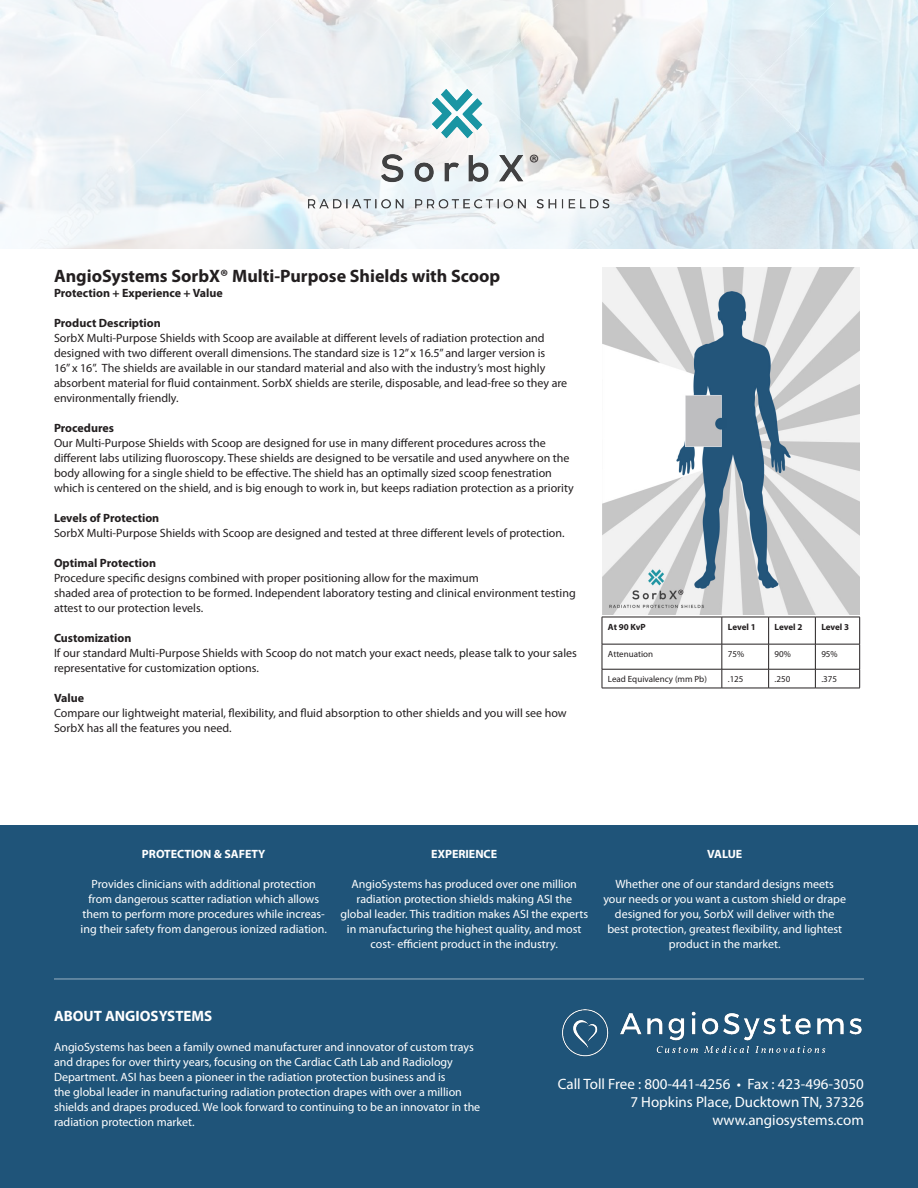
<style>
.page{position:relative;width:918px;height:1188px;background:#fff}
.page>*{position:absolute;margin:0;border:0;box-sizing:border-box;transform-origin:0 0}
.t1{font:24px "Myriad Pro";color:#231f20}
.t2{font:700 18px "Myriad Pro";color:#231f20}
.t3{font:15px/18px "Myriad Pro";color:#fff;text-align:right}
.t4{font:700 15px "Myriad Pro";color:#fff}
.Paragraph_Style_1{font:12px/15px "Myriad Pro";color:#231f20}
.t5{font:12px/15px "Myriad Pro";color:#fff;text-align:center}
.Paragraph_Style_1-2{font:700 12px "Myriad Pro";color:#231f20}
.t6{font:700 12px "Myriad Pro";color:#fff}
.t7{font:9px "Myriad Pro";color:#231f20}
.t8{font:700 9px "Myriad Pro";letter-spacing:-.01em;color:#231f20}
</style>
<div class="page">
<img style="left:0;top:1px;width:918px;height:247px">
<div style="left:0;top:825px;width:918px;height:363px;background:#1f5479"></div>
<div style="left:273px;top:55px;width:370px;height:189px;background:#fff;opacity:.65"></div>
<img style="left:304px;top:85px;width:308px;height:128px">
<img style="left:562px;top:1009px;width:300px;height:47px">
<hr style="left:54px;top:978px;width:810px;height:2px;background:#fff">
<hr style="left:602px;top:617px;width:120px;height:1px;background:#231f20">
<hr style="left:722px;top:617px;width:47px;height:1px;background:#231f20">
<hr style="left:769px;top:617px;width:46px;height:1px;background:#231f20">
<hr style="left:815px;top:617px;width:45px;height:1px;background:#231f20">
<hr style="left:602px;top:644px;width:120px;height:1px;background:#231f20">
<hr style="left:722px;top:644px;width:47px;height:1px;background:#231f20">
<hr style="left:769px;top:644px;width:46px;height:1px;background:#231f20">
<hr style="left:815px;top:644px;width:45px;height:1px;background:#231f20">
<hr style="left:602px;top:669px;width:120px;height:1px;background:#231f20">
<svg style="left:602px;top:617px;width:1px;height:71px"></svg>
<hr style="left:722px;top:669px;width:47px;height:1px;background:#231f20">
<svg style="left:722px;top:617px;width:1px;height:71px"></svg>
<hr style="left:769px;top:669px;width:46px;height:1px;background:#231f20">
<svg style="left:768px;top:617px;width:1px;height:71px"></svg>
<hr style="left:815px;top:669px;width:45px;height:1px;background:#231f20">
<svg style="left:815px;top:617px;width:1px;height:71px"></svg>
<svg style="left:859px;top:617px;width:1px;height:71px"></svg>
<hr style="left:602px;top:688px;width:120px;height:1px;background:#231f20">
<hr style="left:722px;top:688px;width:47px;height:1px;background:#231f20">
<hr style="left:769px;top:688px;width:46px;height:1px;background:#231f20">
<hr style="left:815px;top:688px;width:45px;height:1px;background:#231f20">
<img style="left:602px;top:268px;width:258px;height:346px">
<h1 class="t1" style="left:529px;top:150px;width:12px">®</h1>
<p class="t2" style="left:54px;top:266px;width:448px">AngioSystems SorbX® Multi-Purpose Shields with Scoop</p>
<p class="Paragraph_Style_1-2" style="left:54px;top:286px;width:170px">Protection + Experience + Value</p>
<p class="Paragraph_Style_1-2" style="left:54px;top:316px;width:108px">Product Description</p>
<p class="Paragraph_Style_1" style="left:54px;top:330px;width:515px">SorbX Multi-Purpose Shields with Scoop are available at different levels of radiation protection and designed with two different overall dimensions. The standard size is 12” x 16.5” and larger version is<br>16” x 16”. The shields are available in our standard material and also with the industry’s most highly absorbent material for fluid containment. SorbX shields are sterile, disposable, and lead-free so they are environmentally friendly.</p>
<p class="Paragraph_Style_1-2" style="left:54px;top:421px;width:62px">Procedures</p>
<p class="Paragraph_Style_1" style="left:54px;top:435px;width:521px">Our Multi-Purpose Shields with Scoop are designed for use in many different procedures across the different labs utilizing fluoroscopy. These shields are designed to be versatile and used anywhere on the body allowing for a single shield to be effective. The shield has an optimally sized scoop fenestration which is centered on the shield, and is big enough to work in, but keeps radiation protection as a priority</p>
<p class="Paragraph_Style_1-2" style="left:54px;top:511px;width:107px">Levels of Protection</p>
<p class="Paragraph_Style_1" style="left:54px;top:525px;width:512px">SorbX Multi-Purpose Shields with Scoop are designed and tested at three different levels of protection.</p>
<p class="Paragraph_Style_1-2" style="left:54px;top:556px;width:104px">Optimal Protection</p>
<p class="Paragraph_Style_1" style="left:54px;top:570px;width:426px">Procedure specific designs combined with proper positioning allow for the maximum</p>
<p class="Paragraph_Style_1" style="left:54px;top:585px;width:523px">shaded area of protection to be formed. Independent laboratory testing and clinical environment testing attest to our protection levels.</p>
<p class="Paragraph_Style_1-2" style="left:54px;top:631px;width:79px">Customization</p>
<p class="Paragraph_Style_1" style="left:54px;top:645px;width:525px">If our standard Multi-Purpose Shields with Scoop do not match your exact needs, please talk to your sales representative for customization options.</p>
<p class="Paragraph_Style_1-2" style="left:54px;top:691px;width:32px">Value</p>
<p class="Paragraph_Style_1" style="left:54px;top:705px;width:514px">Compare our lightweight material, flexibility, and fluid absorption to other shields and you will see how<br>SorbX has all the features you need.</p>
<p class="t8" style="left:608px;top:622px;width:39px">At 90 KvP</p>
<p class="t8" style="left:728px;top:622px;width:29px">Level 1</p>
<p class="t8" style="left:775px;top:622px;width:29px">Level 2</p>
<p class="t8" style="left:821px;top:622px;width:29px">Level 3</p>
<p class="t7" style="left:608px;top:649px;width:47px">Attenuation</p>
<p class="t7" style="left:728px;top:649px;width:18px">75%</p>
<p class="t7" style="left:775px;top:649px;width:18px">90%</p>
<p class="t7" style="left:821px;top:649px;width:18px">95%</p>
<p class="t7" style="left:608px;top:674px;width:100px">Lead Equivalency (mm Pb)</p>
<p class="t7" style="left:728px;top:674px;width:17px">.125</p>
<p class="t7" style="left:775px;top:674px;width:17px">.250</p>
<p class="t7" style="left:821px;top:674px;width:17px">.375</p>
<p class="t6" style="left:142px;top:847px;width:125px">PROTECTION &amp; SAFETY</p>
<p class="t5" style="left:81px;top:877px;width:248px">Provides clinicians with additional protection from dangerous scatter radiation which allows them to perform more procedures while increas&shy;ing their safety from dangerous ionized radiation.</p>
<p class="t6" style="left:431px;top:847px;width:67px">EXPERIENCE</p>
<p class="t5" style="left:340px;top:877px;width:249px">AngioSystems has produced over one million radiation protection shields making ASI the global leader. This tradition makes ASI the experts in manufacturing the highest quality, and most cost- efficient product in the industry.</p>
<p class="t6" style="left:707px;top:847px;width:37px">VALUE</p>
<p class="t5" style="left:603px;top:877px;width:244px">Whether one of our standard designs meets your needs or you want a custom shield or drape designed for you, SorbX will deliver with the best protection, greatest flexibility, and lightest product in the market.</p>
<p class="t4" style="left:54px;top:1008px;width:160px">ABOUT ANGIOSYSTEMS</p>
<p class="t5" style="left:54px;top:1040px;width:428px;text-align:left">AngioSystems has been a family owned manufacturer and innovator of custom trays and drapes for over thirty years, focusing on the Cardiac Cath Lab and Radiology Department. ASI has been a pioneer in the radiation protection business and is<br>the global leader in manufacturing radiation protection drapes with over a million shields and drapes produced. We look forward to continuing to be an innovator in the radiation protection market.</p>
<p class="t3" style="left:558px;top:1076px;width:308px">Call Toll Free : 800-441-4256 • Fax : 423-496-3050<br>7 Hopkins Place, Ducktown TN, 37326 www.angiosystems.com</p>
</div>
